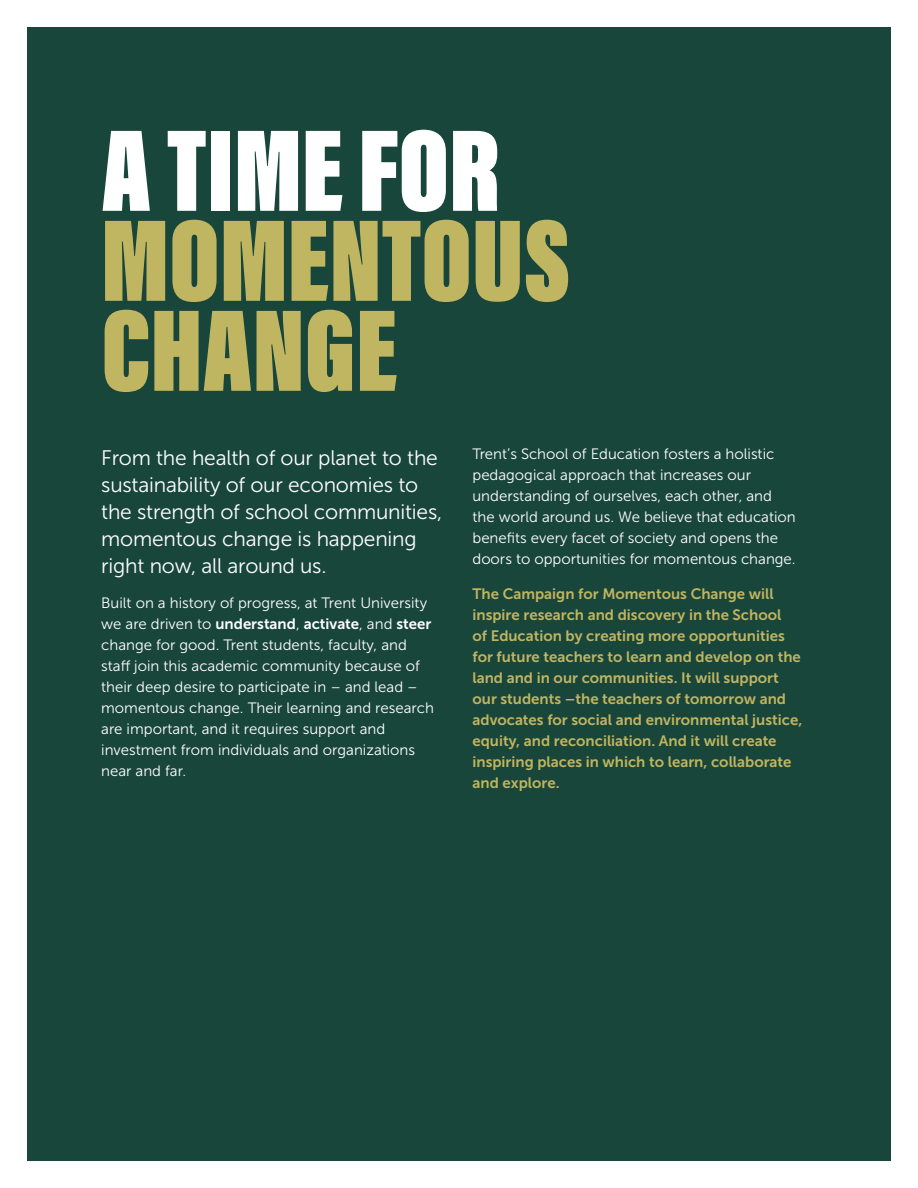
<style>
.page{position:relative;width:918px;height:1188px;background:#fff}
.page>*{position:absolute;margin:0;border:0;box-sizing:border-box;transform-origin:0 0}
.t1{font:120px/90px "Acumin Variable Concept";color:#c0b561}
.t2{font:21px/27px "Museo Sans 300";letter-spacing:-.01em;color:#fff}
.t3{font:15px/21px "Museo Sans 300";color:#fff}
.t4{font:15px/21px "Museo Sans 700";color:#c0b561}
.s1{color:#fff}
.s2{font-family:"Museo Sans 700"}
</style>
<div class="page">
<div style="left:27px;top:27px;width:864px;height:1134px;background:#19463b"></div>
<p class="t1" style="left:101px;top:119px;width:471px"><span class="s1">A TIME FOR<br></span>MOMENTOUS<br>CHANGE</p>
<p class="t2" style="left:101px;top:445px;width:343px">From the health of our planet to the sustainability of our economies to the strength of school communities, momentous change is happening right now, all around us.</p>
<p class="t3" style="left:101px;top:592px;width:334px">Built on a history of progress, at Trent University we are driven to <span class="s2">understand</span>, <span class="s2">activate</span>, and <span class="s2">steer </span>change for good. Trent students, faculty, and staff join this academic community because of their deep desire to participate in – and lead – momentous change. Their learning and research are important, and it requires support and investment from individuals and organizations near and far.</p>
<p class="t3" style="left:472px;top:444px;width:325px">Trent’s School of Education fosters a holistic pedagogical approach that increases our understanding of ourselves, each other, and the world around us. We believe that education benefits every facet of society and opens the doors to opportunities for momentous change.</p>
<p class="t4" style="left:472px;top:583px;width:331px">The Campaign for Momentous Change will inspire research and discovery in the School<br>of Education by creating more opportunities for future teachers to learn and develop on the land and in our communities. It will support our students –the teachers of tomorrow and advocates for social and environmental justice, equity, and reconciliation. And it will create inspiring places in which to learn, collaborate and explore.</p>
</div>
